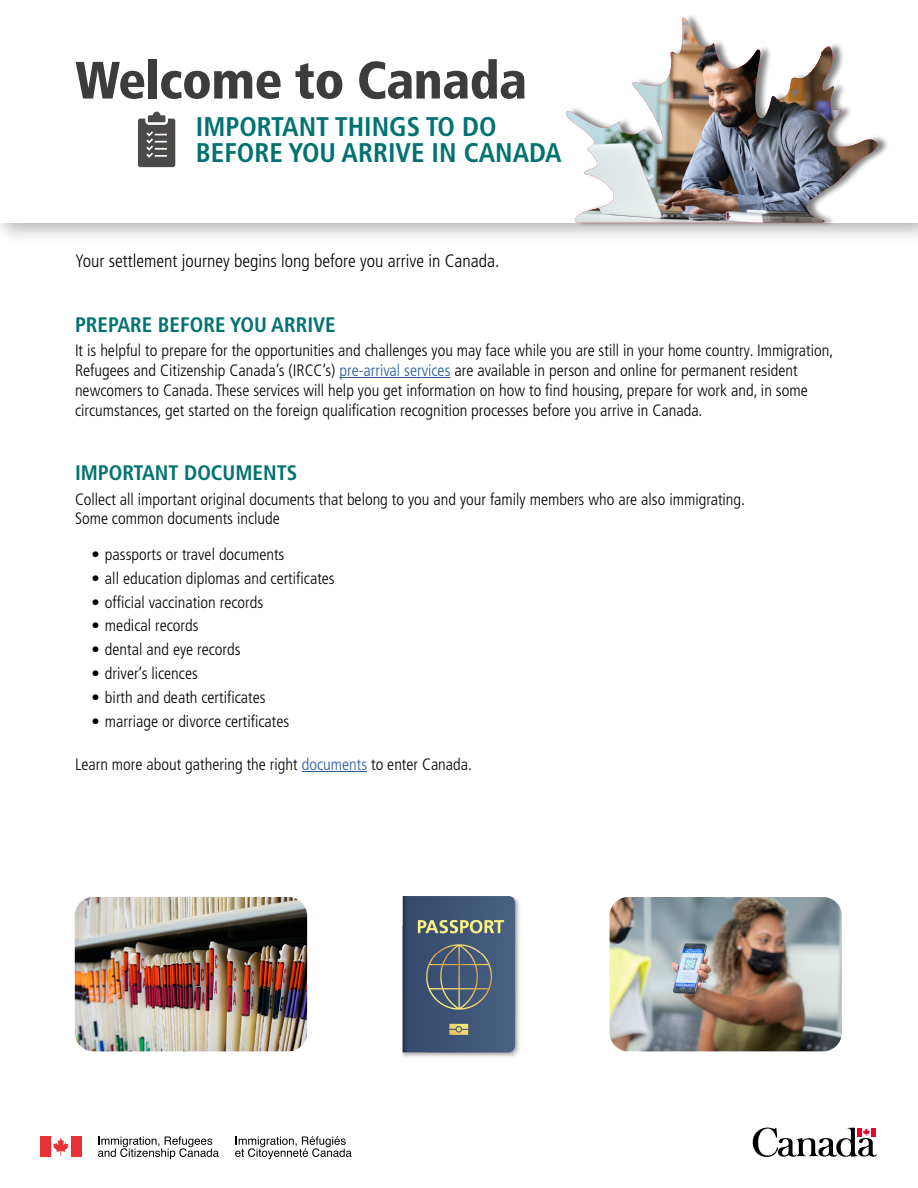
<style>
.page{position:relative;width:918px;height:1188px;background:#fff}
.page>*{position:absolute;margin:0;border:0;box-sizing:border-box;transform-origin:0 0}
.t1{font:900 condensed 52.5px "Frutiger LT Pro";letter-spacing:-.015em;color:#3c3c3b}
.t2{font:700 condensed 27px/25.5px "Frutiger LT Pro";color:#00726f}
.t3{font:700 condensed 21px "Frutiger LT Pro";color:#00726f}
.Body{font:300 condensed 18px "Frutiger LT Pro";color:#000}
.Body-2{font:300 condensed 16.5px/19.8px "Frutiger LT Pro";color:#000}
.s1{color:#275b9b}
</style>
<div class="page">
<div style="left:0;top:0;width:918px;height:245px;background:#000;opacity:.3"></div>
<div style="left:0;top:0;width:918px;height:222px;background:#fff"></div>
<hr style="left:340px;top:377px;width:110px;height:1px;background:#275b9b">
<hr style="left:302px;top:771px;width:65px;height:1px;background:#275b9b">
<img style="left:75px;top:897px;width:232px;height:154px">
<img style="left:610px;top:897px;width:232px;height:154px">
<div style="left:568px;top:13px;width:322px;height:216px;background:#000;opacity:.5"></div>
<svg style="left:568px;top:13px;width:310px;height:4px"></svg>
<img style="left:559px;top:17px;width:319px;height:206px">
<svg style="left:138px;top:112px;width:37px;height:55px;background:#6d6b6a"></svg>
<img style="left:403px;top:897px;width:117px;height:160px">
<div style="left:40px;top:1136px;width:11px;height:21px;background:#e73137"></div>
<svg style="left:53px;top:1138px;width:16px;height:17px"></svg>
<div style="left:71px;top:1136px;width:10px;height:21px;background:#e73137"></div>
<svg style="left:98px;top:1136px;width:121px;height:23px"></svg>
<svg style="left:235px;top:1136px;width:117px;height:23px"></svg>
<svg style="left:752px;top:1127px;width:125px;height:30px"></svg>
<h1 class="t1" style="left:75px;top:49px;width:453px">Welcome to Canada</h1>
<h2 class="t2" style="left:196px;top:114px;width:367px">IMPORTANT THINGS TO DO<br>BEFORE YOU ARRIVE IN CANADA</h2>
<p class="Body" style="left:75px;top:250px;width:426px">Your settlement journey begins long before you arrive in Canada.</p>
<h2 class="t3" style="left:75px;top:312px;width:262px">PREPARE BEFORE YOU ARRIVE</h2>
<p class="Body-2" style="left:75px;top:341px;width:760px">It is helpful to prepare for the opportunities and challenges you may face while you are still in your home country. Immigration, Refugees and Citizenship Canada’s (IRCC’s) <span class="s1">pre-arrival services</span> are available in person and online for permanent resident newcomers to Canada. These services will help you get information on how to find housing, prepare for work and, in some circumstances, get started on the foreign qualification recognition processes before you arrive in Canada.</p>
<h2 class="t3" style="left:75px;top:461px;width:224px">IMPORTANT DOCUMENTS</h2>
<p class="Body-2" style="left:75px;top:489px;width:672px">Collect all important original documents that belong to you and your family members who are also immigrating.<br>Some common documents include</p>
<p class="Body-2" style="left:92px;top:544px;width:194px">• passports or travel documents</p>
<p class="Body-2" style="left:92px;top:568px;width:245px">• all education diplomas and certificates</p>
<p class="Body-2" style="left:92px;top:592px;width:173px">• official vaccination records</p>
<p class="Body-2" style="left:92px;top:616px;width:109px">• medical records</p>
<p class="Body-2" style="left:92px;top:640px;width:151px">• dental and eye records</p>
<p class="Body-2" style="left:92px;top:664px;width:108px">• driver’s licences</p>
<p class="Body-2" style="left:92px;top:687px;width:176px">• birth and death certificates</p>
<p class="Body-2" style="left:92px;top:711px;width:199px">• marriage or divorce certificates</p>
<p class="Body-2" style="left:75px;top:754px;width:399px">Learn more about gathering the right <span class="s1">documents</span> to enter Canada.</p>
</div>
